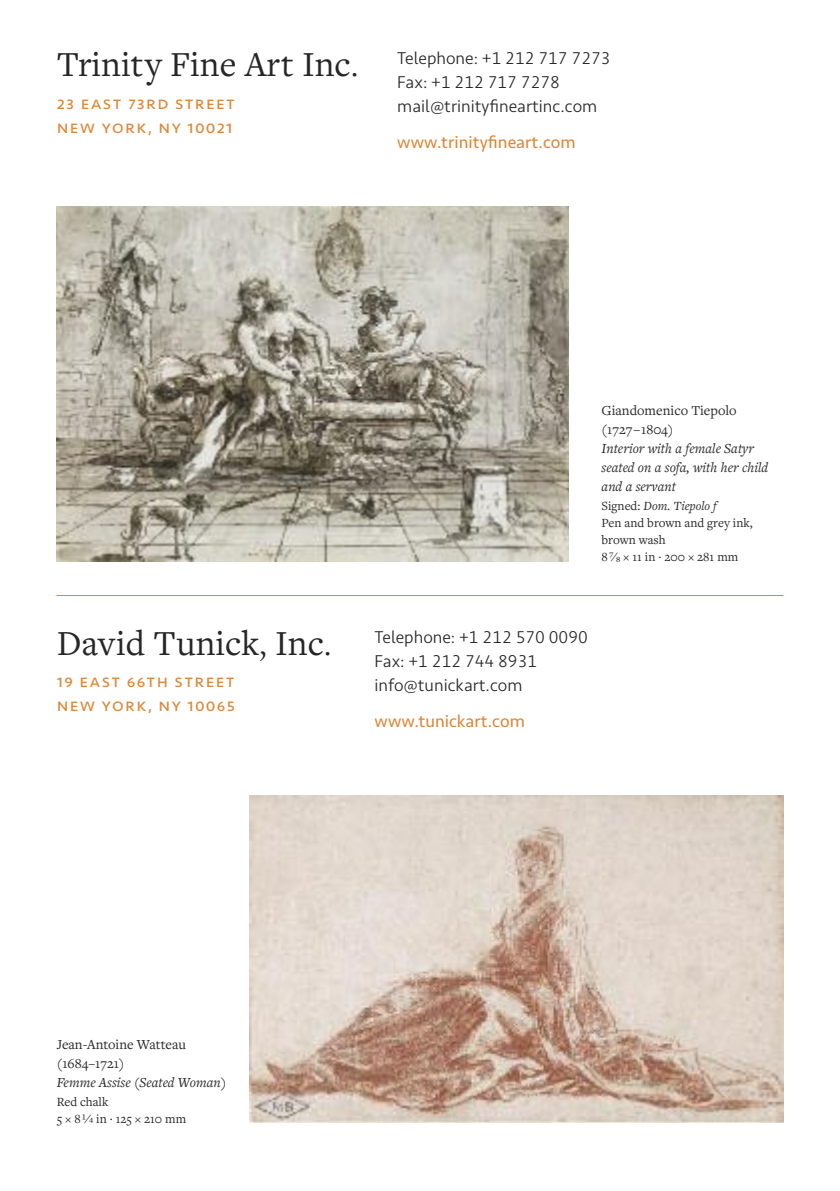
<style>
.page{position:relative;width:840px;height:1191px;background:#fff}
.page>*{position:absolute;margin:0;border:0;box-sizing:border-box;transform-origin:0 0}
.t1{font:36.4px "Freight Text Pro";color:#272627}
.t2{font:18.2px/24px "Seravek";letter-spacing:.07em;color:#de8738}
.t3{font:300 17.8px/24px "Seravek";color:#272627}
.t4{font:17.8px "Seravek";color:#de8738}
.t5{font:italic 14.4px/19px "Freight Text Pro";color:#272627}
.t6{font:14.4px/19px "Freight Text Pro";color:#272627}
.t7{font:13px/17px "Freight Text Pro";color:#272627}
.s1{font-weight:300}
.s2{font-style:italic}
</style>
<div class="page">
<img style="left:57px;top:206px;width:511px;height:355px">
<img style="left:249px;top:796px;width:533px;height:327px">
<hr style="left:57px;top:595px;width:725px;height:1px;background:#de8738">
<h1 class="t1" style="left:57px;top:43px;width:303px">Trinity Fine Art Inc<span class="s1">.</span></h1>
<p class="t2" style="left:57px;top:92px;width:179px">23 east 73rd street new York, nY 10021</p>
<p class="t3" style="left:397px;top:48px;width:215px">Telephone: +1 212 717 7273<br>Fax: +1 212 717 7278 mail@trinityfineartinc.com</p>
<p class="t4" style="left:397px;top:136px;width:180px">www.trinityfineart.com</p>
<h1 class="t1" style="left:57px;top:621px;width:276px">David Tunick<span class="s1">,</span> Inc<span class="s1">.</span></h1>
<p class="t2" style="left:57px;top:670px;width:179px">19 east 66th street new York, nY 10065</p>
<p class="t6" style="left:601px;top:401px;width:136px">Giandomenico Tiepolo (1727–1804)</p>
<p class="t5" style="left:601px;top:439px;width:168px">Interior with a female Satyr seated on a sofa, with her child and a servant</p>
<p class="t7" style="left:601px;top:497px;width:152px">Signed: <span class="s2">Dom. Tiepolo f<br></span>Pen and brown and grey ink, brown wash<br>8⁷⁄₈ × 11 in . 200 × 281 mm</p>
<p class="t3" style="left:374px;top:626px;width:215px">Telephone: +1 212 570 0090<br>Fax: +1 212 744 8931 info@tunickart.com</p>
<p class="t4" style="left:374px;top:714px;width:152px">www.tunickart.com</p>
<p class="t6" style="left:57px;top:1034px;width:131px">Jean-Antoine Watteau (1684–1721)</p>
<p class="t5" style="left:57px;top:1072px;width:171px">Femme Assise (Seated Woman)</p>
<p class="t7" style="left:57px;top:1092px;width:131px">Red chalk<br>5 × 8¹⁄₄ in . 125 × 210 mm</p>
</div>
